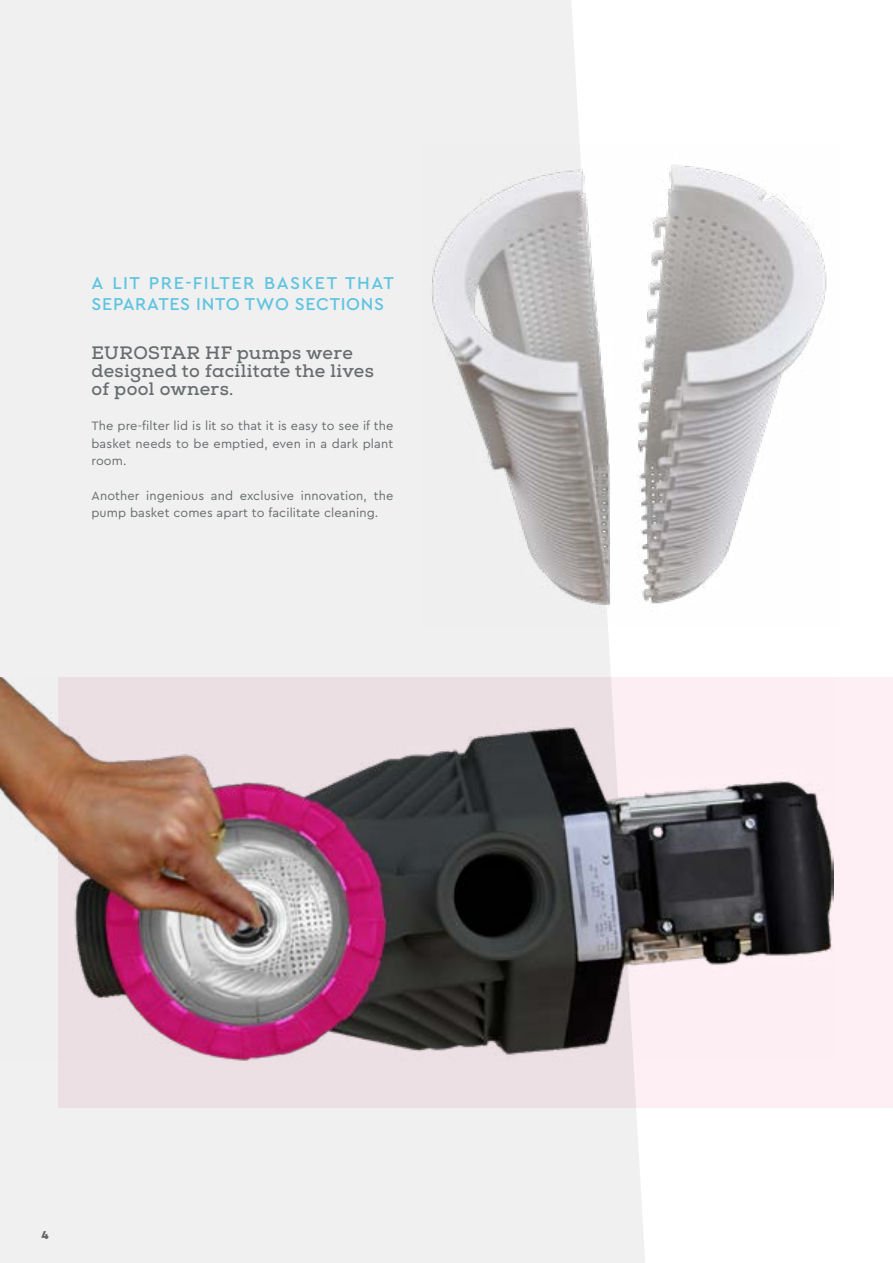
<style>
.page{position:relative;width:893px;height:1263px;background:#fff}
.page>*{position:absolute;margin:0;border:0;box-sizing:border-box;transform-origin:0 0}
.t1{font:700 18px/18px "Nexa Slab";letter-spacing:.02em;color:#676c6e}
.t2{font:500 18px/21px "Cera PRO";letter-spacing:.04em;color:#5fc4e1}
.t3{font:12.75px/17.5px "Cera PRO";letter-spacing:.01em;color:#676c6e;text-align:justify}
.t4{font:900 12px "Cera PRO";color:#676c6e}
</style>
<div class="page">
<div style="left:0;top:0;width:646px;height:1263px;background:#f0f0f0"></div>
<div style="left:58px;top:677px;width:835px;height:430px;background:linear-gradient(to right,#e6dbe0,#fceef3)"></div>
<img style="left:419px;top:145px;width:408px;height:481px">
<img style="left:0;top:677px;width:833px;height:385px">
<h1 class="t2" style="left:92px;top:272px;width:304px">A LIT PRE-FILTER BASKET THAT<br>SEPARATES INTO TWO SECTIONS</h1>
<h1 class="t1" style="left:91px;top:344px;width:284px">EUROSTAR HF pumps were designed to facilitate the lives of pool owners.</h1>
<p class="t3" style="left:91px;top:417px;width:303px">The pre-filter lid is lit so that it is easy to see if the basket needs to be emptied, even in a dark plant room.</p>
<p class="t3" style="left:91px;top:486px;width:303px">Another ingenious and exclusive innovation, the pump basket comes apart to facilitate cleaning.</p>
<p class="t4" style="left:41px;top:1227px;width:9px">4</p>
</div>
